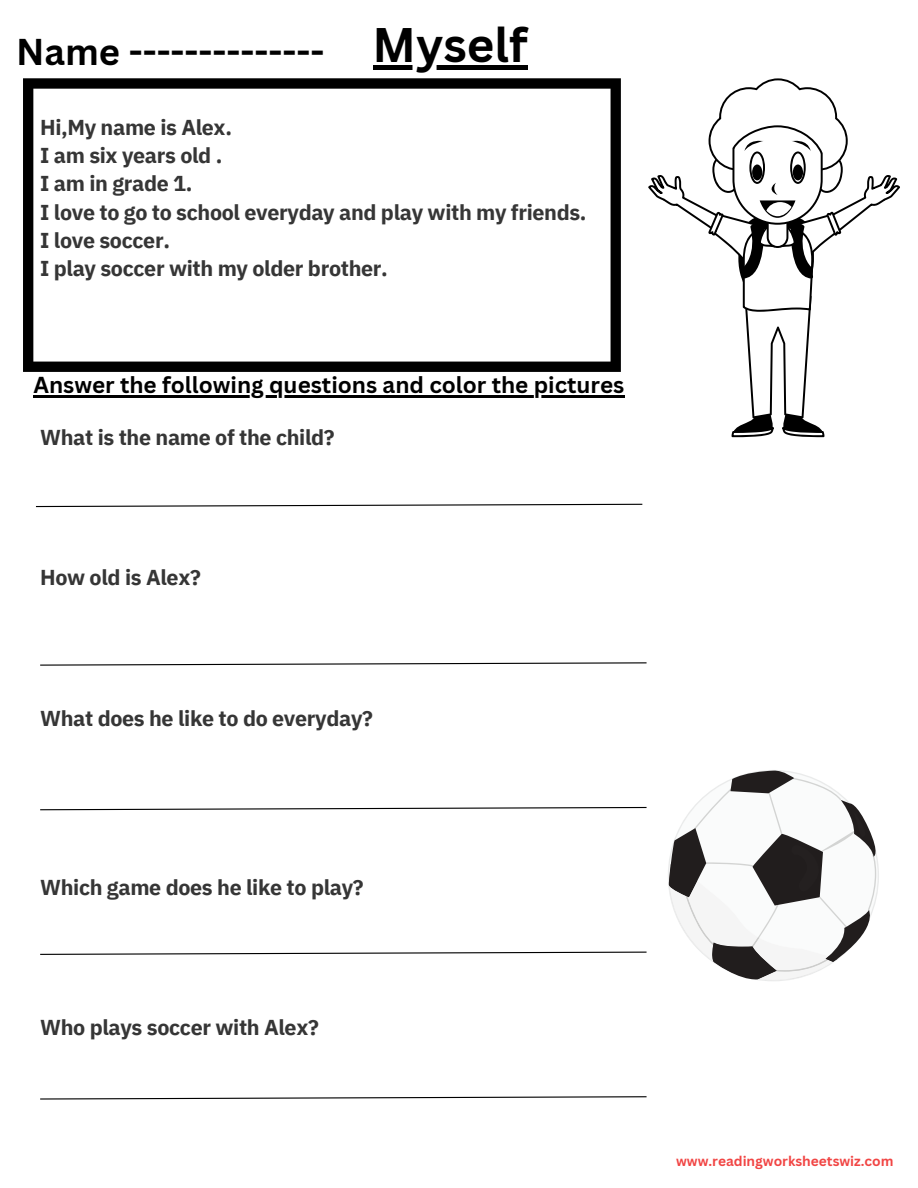
<style>
.page{position:relative;width:918px;height:1188px;background:#fff}
.page>*{position:absolute;margin:0;border:0;box-sizing:border-box;transform-origin:0 0}
.t1{font:700 47.25px "Canva Sans";color:#000}
.t2{font:700 36.3px "Canva Sans";color:#000}
.t3{font:700 22.5px "Canva Sans";color:#000}
.t4{font:700 21.45px "IBM Plex Sans";letter-spacing:-.015em;color:#363636}
.t5{font:700 13.65px "Canva Sans";color:#f14544}
</style>
<div class="page">
<svg style="left:648px;top:78px;width:252px;height:359px"></svg>
<svg style="left:668px;top:770px;width:211px;height:211px"></svg>
<svg style="left:23px;top:78px;width:598px;height:294px"></svg>
<svg style="left:373px;top:65px;width:155px;height:5px"></svg>
<svg style="left:36px;top:503px;width:607px;height:5px"></svg>
<svg style="left:40px;top:662px;width:607px;height:4px"></svg>
<svg style="left:40px;top:806px;width:607px;height:5px"></svg>
<svg style="left:40px;top:951px;width:607px;height:4px"></svg>
<hr style="left:33px;top:395px;width:592px;height:2px;background:#000">
<svg style="left:40px;top:1096px;width:607px;height:4px"></svg>
<p class="t2" style="left:16px;top:26px;width:310px">Name --------------</p>
<p class="t1" style="left:373px;top:12px;width:156px">Myself</p>
<p class="t4" style="left:40px;top:113px;width:193px">Hi,My name is Alex.</p>
<p class="t4" style="left:40px;top:141px;width:184px">I am six years old .</p>
<p class="t4" style="left:40px;top:170px;width:154px">I am in grade 1.</p>
<p class="t4" style="left:40px;top:198px;width:548px">I love to go to school everyday and play with my friends.</p>
<p class="t4" style="left:40px;top:226px;width:131px">I love soccer.</p>
<p class="t4" style="left:40px;top:254px;width:349px">I play soccer with my older brother.</p>
<p class="t3" style="left:33px;top:369px;width:593px">Answer the following questions and color the pictures</p>
<p class="t4" style="left:40px;top:423px;width:296px">What is the name of the child?</p>
<p class="t4" style="left:40px;top:563px;width:162px">How old is Alex?</p>
<p class="t4" style="left:40px;top:704px;width:334px">What does he like to do everyday?</p>
<p class="t4" style="left:40px;top:873px;width:325px">Which game does he like to play?</p>
<p class="t4" style="left:40px;top:1013px;width:280px">Who plays soccer with Alex?</p>
<p class="t5" style="left:676px;top:1152px;width:219px">www.readingworksheetswiz.com</p>
</div>
